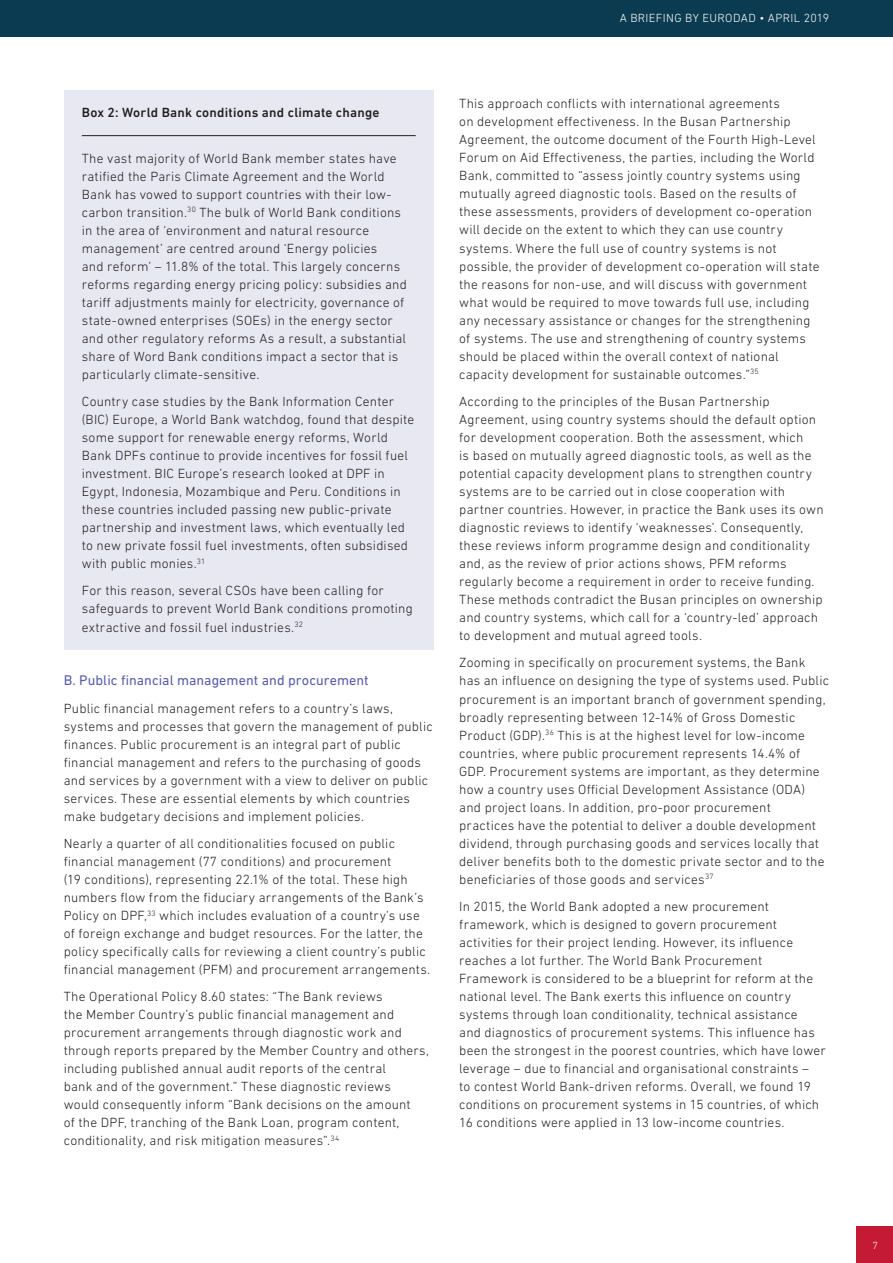
<style>
.page{position:relative;width:893px;height:1263px;background:#fff}
.page>*{position:absolute;margin:0;border:0;box-sizing:border-box;transform-origin:0 0}
.t1{font:14.25px "DIN Next LT Pro";letter-spacing:.005em;color:#585da9}
.t2{font:300 13.5px/18px "DIN Next LT Pro";letter-spacing:.015em;color:#231f20}
.t3{font:500 13.5px "DIN Next LT Pro";letter-spacing:.015em;color:#231f20}
.t4{font:300 12px "DIN Next LT Pro";letter-spacing:.03em;color:#fff}
.t5{font:300 10.5px "DIN Next LT Pro";color:#fff}
</style>
<div class="page">
<div style="left:856px;top:1226px;width:37px;height:37px;background:#c51a35"></div>
<div style="left:0;top:0;width:893px;height:36px;background:#0b3b51"></div>
<div style="left:64px;top:90px;width:370px;height:559px;background:#e8e8f3"></div>
<hr style="left:82px;top:135px;width:334px;height:1px;background:#231f20">
<p class="t4" style="left:620px;top:11px;width:211px">A BRIEFING BY EURODAD • APRIL 2019</p>
<p class="t3" style="left:82px;top:105px;width:299px">Box 2: World Bank conditions and climate change</p>
<p class="t2" style="left:82px;top:149px;width:327px">The vast majority of World Bank member states have ratified the Paris Climate Agreement and the World Bank has vowed to support countries with their low&shy;carbon transition.<sup>30</sup> The bulk of World Bank conditions in the area of ‘environment and natural resource management’ are centred around ‘Energy policies<br>and reform’ – 11.8% of the total. This largely concerns reforms regarding energy pricing policy: subsidies and tariff adjustments mainly for electricity, governance of state-owned enterprises (SOEs) in the energy sector and other regulatory reforms As a result, a substantial share of Word Bank conditions impact a sector that is particularly climate-sensitive.</p>
<p class="t2" style="left:82px;top:392px;width:334px">Country case studies by the Bank Information Center (BIC) Europe, a World Bank watchdog, found that despite some support for renewable energy reforms, World Bank DPFs continue to provide incentives for fossil fuel investment. BIC Europe’s research looked at DPF in Egypt, Indonesia, Mozambique and Peru. Conditions in these countries included passing new public-private partnership and investment laws, which eventually led to new private fossil fuel investments, often subsidised with public monies.<sup>31</sup></p>
<p class="t2" style="left:82px;top:582px;width:332px">For this reason, several CSOs have been calling for safeguards to prevent World Bank conditions promoting extractive and fossil fuel industries.<sup>32</sup></p>
<p class="t1" style="left:64px;top:672px;width:306px">B. Public financial management and procurement</p>
<p class="t2" style="left:64px;top:699px;width:370px">Public financial management refers to a country’s laws, systems and processes that govern the management of public finances. Public procurement is an integral part of public financial management and refers to the purchasing of goods and services by a government with a view to deliver on public services. These are essential elements by which countries make budgetary decisions and implement policies.</p>
<p class="t2" style="left:64px;top:834px;width:368px">Nearly a quarter of all conditionalities focused on public financial management (77 conditions) and procurement<br>(19 conditions), representing 22.1% of the total. These high numbers flow from the fiduciary arrangements of the Bank’s Policy on DPF,<sup>33</sup> which includes evaluation of a country’s use of foreign exchange and budget resources. For the latter, the policy specifically calls for reviewing a client country’s public financial management (PFM) and procurement arrangements.</p>
<p class="t2" style="left:64px;top:987px;width:367px">The Operational Policy 8.60 states: “The Bank reviews<br>the Member Country’s public financial management and procurement arrangements through diagnostic work and through reports prepared by the Member Country and others, including published annual audit reports of the central<br>bank and of the government.” These diagnostic reviews would consequently inform “Bank decisions on the amount<br>of the DPF, tranching of the Bank Loan, program content, conditionality, and risk mitigation measures”.<sup>34</sup></p>
<p class="t2" style="left:459px;top:94px;width:362px">This approach conflicts with international agreements<br>on development effectiveness. In the Busan Partnership Agreement, the outcome document of the Fourth High-Level Forum on Aid Effectiveness, the parties, including the World Bank, committed to “assess jointly country systems using mutually agreed diagnostic tools. Based on the results of these assessments, providers of development co-operation will decide on the extent to which they can use country systems. Where the full use of country systems is not possible, the provider of development co-operation will state the reasons for non-use, and will discuss with government what would be required to move towards full use, including any necessary assistance or changes for the strengthening of systems. The use and strengthening of country systems should be placed within the overall context of national capacity development for sustainable outcomes.”<sup>35</sup></p>
<p class="t2" style="left:459px;top:392px;width:366px">According to the principles of the Busan Partnership Agreement, using country systems should the default option for development cooperation. Both the assessment, which<br>is based on mutually agreed diagnostic tools, as well as the potential capacity development plans to strengthen country systems are to be carried out in close cooperation with partner countries. However, in practice the Bank uses its own diagnostic reviews to identify ‘weaknesses’. Consequently, these reviews inform programme design and conditionality and, as the review of prior actions shows, PFM reforms regularly become a requirement in order to receive funding.<br>These methods contradict the Busan principles on ownership and country systems, which call for a ‘country-led’ approach to development and mutual agreed tools.</p>
<p class="t2" style="left:459px;top:654px;width:371px">Zooming in specifically on procurement systems, the Bank has an influence on designing the type of systems used. Public procurement is an important branch of government spending, broadly representing between 12-14% of Gross Domestic Product (GDP).<sup>36</sup> This is at the highest level for low-income countries, where public procurement represents 14.4% of GDP. Procurement systems are important, as they determine how a country uses Official Development Assistance (ODA) and project loans. In addition, pro-poor procurement practices have the potential to deliver a double development dividend, through purchasing goods and services locally that deliver benefits both to the domestic private sector and to the beneficiaries of those goods and services<sup>37</sup></p>
<p class="t2" style="left:459px;top:897px;width:368px">In 2015, the World Bank adopted a new procurement framework, which is designed to govern procurement activities for their project lending. However, its influence reaches a lot further. The World Bank Procurement Framework is considered to be a blueprint for reform at the national level. The Bank exerts this influence on country systems through loan conditionality, technical assistance<br>and diagnostics of procurement systems. This influence has been the strongest in the poorest countries, which have lower leverage – due to financial and organisational constraints –<br>to contest World Bank-driven reforms. Overall, we found 19 conditions on procurement systems in 15 countries, of which 16 conditions were applied in 13 low-income countries.</p>
<p class="t5" style="left:872px;top:1239px;width:7px">7</p>
</div>
